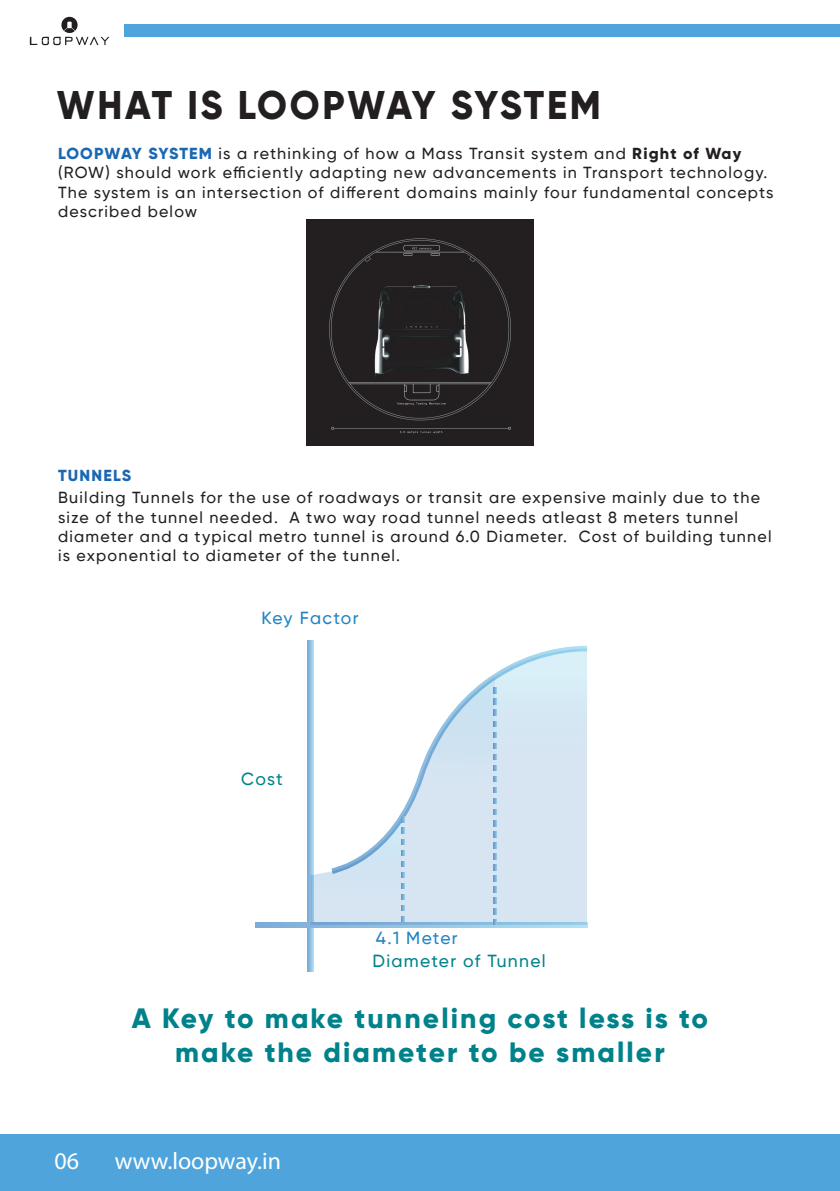
<style>
.page{position:relative;width:840px;height:1191px;background:#fff}
.page>*{position:absolute;margin:0;border:0;box-sizing:border-box;transform-origin:0 0}
.t1{font:800 40px "Gilroy";letter-spacing:.065em;color:#231f20;scale:.95 1}
.t2{font:800 28px/33.6px "Gilroy";letter-spacing:.075em;color:#00828b;text-align:center}
.t3{font:24px "Myriad Pro";color:#fff}
.t4{font:500 17.4px "Gilroy";letter-spacing:.075em;color:#00828b}
.t5{font:500 17.4px "Gilroy";letter-spacing:.075em;color:#2384c4}
.t6{font:500 16px/19.2px "Gilroy";letter-spacing:.075em;color:#231f20}
.t7{font:800 16px "Gilroy";letter-spacing:.075em;color:#1a68b1}
.s1{font-weight:800;color:#1a68b1}
.s2{font-weight:800}
</style>
<div class="page">
<svg style="left:30px;top:17px;width:79px;height:28px"></svg>
<div style="left:124px;top:24px;width:715px;height:12px;background:#4fa5db"></div>
<div style="left:0;top:1134px;width:839px;height:57px;background:#4fa5db"></div>
<svg style="left:307px;top:640px;width:6px;height:331px"></svg>
<svg style="left:255px;top:922px;width:331px;height:5px"></svg>
<svg style="left:310px;top:648px;width:276px;height:277px"></svg>
<img style="left:306px;top:220px;width:227px;height:225px">
<h1 class="t1" style="left:57px;top:79px;width:574px">WHAT IS LOOPWAY SYSTEM</h1>
<p class="t6" style="left:58px;top:144px;width:716px"><span class="s1">LOOPWAY SYSTEM</span> is a rethinking of how a Mass Transit system and <span class="s2">Right of Way </span>(ROW) should work efficiently adapting new advancements in Transport technology.<br>The system is an intersection of different domains mainly four fundamental concepts described below</p>
<p class="t7" style="left:58px;top:466px;width:75px">TUNNELS</p>
<p class="t6" style="left:58px;top:488px;width:714px">Building Tunnels for the use of roadways or transit are expensive mainly due to the size of the tunnel needed. A two way road tunnel needs atleast 8 meters tunnel diameter and a typical metro tunnel is around 6.0 Diameter. Cost of building tunnel is exponential to diameter of the tunnel.</p>
<p class="t5" style="left:261px;top:607px;width:98px">Key Factor</p>
<p class="t4" style="left:241px;top:768px;width:43px">Cost</p>
<p class="t5" style="left:376px;top:927px;width:83px">4.1 Meter</p>
<p class="t4" style="left:372px;top:950px;width:175px">Diameter of Tunnel</p>
<h2 class="t2" style="left:132px;top:1001px;width:577px">A Key to make tunneling cost less is to make the diameter to be smaller</h2>
<h3 class="t3" style="left:54px;top:1146px;width:26px">06</h3>
<h3 class="t3" style="left:115px;top:1146px;width:168px">www.loopway.in</h3>
</div>
